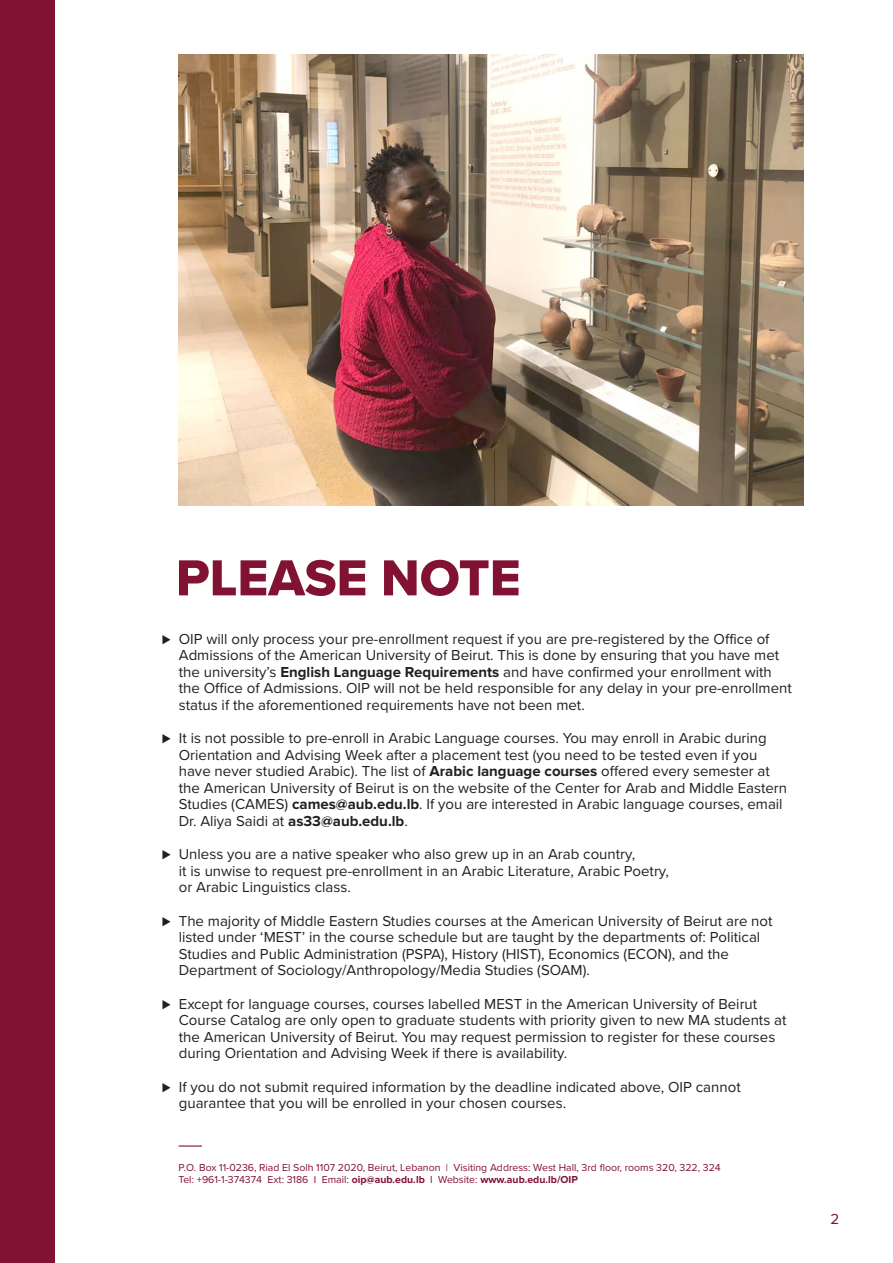
<style>
.page{position:relative;width:893px;height:1263px;background:#fff}
.page>*{position:absolute;margin:0;border:0;box-sizing:border-box;transform-origin:0 0}
.t1{font:52.5px "Proxima Nova Extrabld";color:#821233}
.t2{font:15px/16.5px "Proxima Nova";color:#231f20}
.t3{font:15px "Proxima Nova";color:#821233}
.t4{font:10.5px "Proxima Nova";color:#821233}
.s1{font-weight:700}
</style>
<div class="page">
<img style="left:179px;top:54px;width:625px;height:451px">
<svg style="left:179px;top:1145px;width:23px;height:1px"></svg>
<div style="left:0;top:0;width:54px;height:1263px;background:#821233"></div>
<p class="t1" style="left:176px;top:539px;width:346px">PLEASE NOTE</p>
<p class="t2" style="left:179px;top:630px;width:614px;text-indent:-17px">⊲ OIP will only process your pre-enrollment request if you are pre-registered by the Office of Admissions of the American University of Beirut. This is done by ensuring that you have met the university’s <span class="s1">English Language Requirements</span> and have confirmed your enrollment with the Office of Admissions. OIP will not be held responsible for any delay in your pre-enrollment status if the aforementioned requirements have not been met.</p>
<p class="t2" style="left:179px;top:729px;width:610px;text-indent:-17px">⊲ It is not possible to pre-enroll in Arabic Language courses. You may enroll in Arabic during Orientation and Advising Week after a placement test (you need to be tested even if you have never studied Arabic). The list of <span class="s1">Arabic language courses</span> offered every semester at the American University of Beirut is on the website of the Center for Arab and Middle Eastern Studies (CAMES) <span class="s1">cames@aub.edu.lb</span>. If you are interested in Arabic language courses, email Dr. Aliya Saidi at <span class="s1">as33@aub.edu.lb</span>.</p>
<p class="t2" style="left:179px;top:845px;width:492px;text-indent:-17px">⊲ Unless you are a native speaker who also grew up in an Arab country,<br>it is unwise to request pre-enrollment in an Arabic Literature, Arabic Poetry, or Arabic Linguistics class.</p>
<p class="t2" style="left:179px;top:912px;width:595px;text-indent:-17px">⊲ The majority of Middle Eastern Studies courses at the American University of Beirut are not listed under ‘MEST’ in the course schedule but are taught by the departments of: Political Studies and Public Administration (PSPA), History (HIST), Economics (ECON), and the Department of Sociology/Anthropology/Media Studies (SOAM).</p>
<p class="t2" style="left:179px;top:995px;width:609px;text-indent:-17px">⊲ Except for language courses, courses labelled MEST in the American University of Beirut Course Catalog are only open to graduate students with priority given to new MA students at the American University of Beirut. You may request permission to register for these courses during Orientation and Advising Week if there is availability.</p>
<p class="t2" style="left:179px;top:1078px;width:563px;text-indent:-17px">⊲ If you do not submit required information by the deadline indicated above, OIP cannot guarantee that you will be enrolled in your chosen courses.</p>
<p class="t4" style="left:179px;top:1160px;width:544px">P.O. Box 11-0236, Riad El Solh 1107 2020, Beirut, Lebanon | Visiting Address: West Hall, 3rd floor, rooms 320, 322, 324</p>
<p class="t4" style="left:179px;top:1172px;width:401px">Tel: +961-1-374374 Ext: 3186 I Email: <span class="s1">oip@aub.edu.lb</span> I Website: <span class="s1">www.aub.edu.lb/OIP</span></p>
<p class="t3" style="left:830px;top:1207px;width:10px">2</p>
</div>
